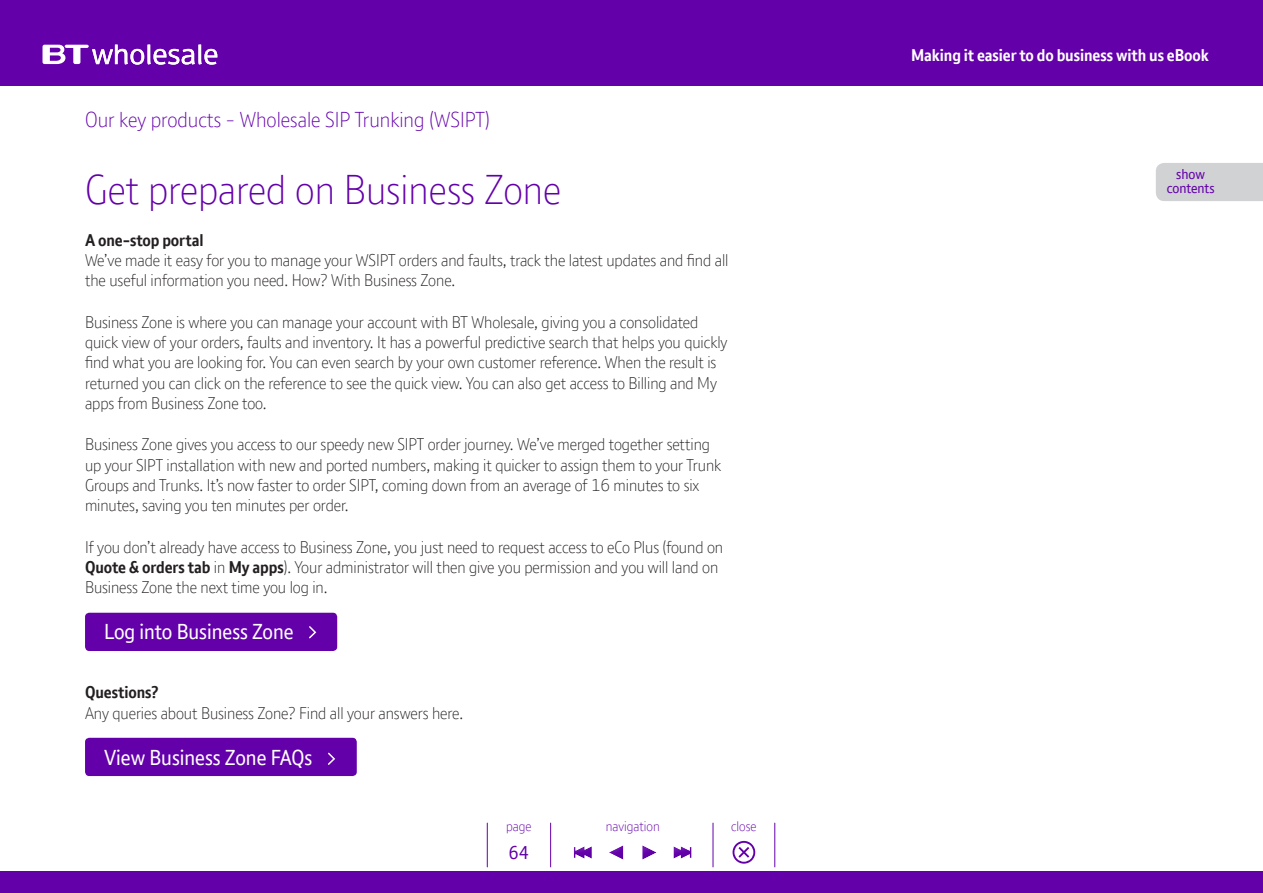
<style>
.page{position:relative;width:1263px;height:893px;background:#fff}
.page>*{position:absolute;margin:0;border:0;box-sizing:border-box;transform-origin:0 0}
.t1{font:300 40.5px "BT Font";color:#6400aa}
.t2{font:300 21px "BT Font";color:#6400aa}
.t3{font:21px "BT Font";color:#fff}
.t4{font:18px "BT Font";color:#6400aa}
.t5{font:300 16.5px/20.2px "BT Font";letter-spacing:-.005em;color:#231f20}
.t6{font:700 16.5px "BT Font";letter-spacing:-.005em;color:#fff}
.t7{font:700 16.5px "BT Font";letter-spacing:-.005em;color:#231f20}
.t8{font:13.8px/13.8px "BT Font";color:#6400aa;text-align:center}
.t9{font:300 13.5px "BT Font";color:#6400aa}
.s1{font-weight:700}
</style>
<div class="page">
<div style="left:85px;top:613px;width:252px;height:38px;background:#6400aa;border-radius:4px"></div>
<svg style="left:309px;top:626px;width:8px;height:13px"></svg>
<div style="left:85px;top:738px;width:272px;height:38px;background:#6400aa;border-radius:4px"></div>
<svg style="left:328px;top:752px;width:8px;height:13px"></svg>
<div style="left:0;top:872px;width:1263px;height:21px;background:#6400aa"></div>
<div style="left:0;top:0;width:1263px;height:85px;background:#6400aa"></div>
<svg style="left:43px;top:45px;width:174px;height:20px"></svg>
<svg style="left:732px;top:841px;width:24px;height:23px"></svg>
<div style="left:668px;top:844px;width:31px;height:22px;background:#103d8c;opacity:.75"></div>
<div style="left:568px;top:844px;width:31px;height:22px;background:#103d8c;opacity:.75"></div>
<div style="left:636px;top:848px;width:27px;height:19px;background:#103d8c;opacity:.75"></div>
<div style="left:605px;top:843px;width:27px;height:24px;background:#103d8c;opacity:.75"></div>
<hr style="left:713px;top:823px;width:1px;height:44px;background:#6400aa">
<hr style="left:487px;top:823px;width:1px;height:44px;background:#6400aa">
<hr style="left:774px;top:823px;width:1px;height:44px;background:#6400aa">
<hr style="left:550px;top:823px;width:1px;height:44px;background:#6400aa">
<div style="left:1156px;top:163px;width:107px;height:38px;background:#d1d2d4"></div>
<p class="t2" style="left:85px;top:106px;width:407px">Our key products - Wholesale SIP Trunking (WSIPT)</p>
<h1 class="t1" style="left:85px;top:164px;width:478px">Get prepared on Business Zone</h1>
<p class="t7" style="left:85px;top:229px;width:120px">A one-stop portal</p>
<p class="t5" style="left:85px;top:250px;width:645px">We’ve made it easy for you to manage your WSIPT orders and faults, track the latest updates and find all the useful information you need. How? With Business Zone.</p>
<p class="t5" style="left:85px;top:312px;width:644px">Business Zone is where you can manage your account with BT Wholesale, giving you a consolidated quick view of your orders, faults and inventory. It has a powerful predictive search that helps you quickly find what you are looking for. You can even search by your own customer reference. When the result is returned you can click on the reference to see the quick view. You can also get access to Billing and My apps from Business Zone too.</p>
<p class="t5" style="left:85px;top:434px;width:638px">Business Zone gives you access to our speedy new SIPT order journey. We’ve merged together setting up your SIPT installation with new and ported numbers, making it quicker to assign them to your Trunk Groups and Trunks. It’s now faster to order SIPT, coming down from an average of 16 minutes to six minutes, saving you ten minutes per order.</p>
<p class="t5" style="left:85px;top:536px;width:639px">If you don’t already have access to Business Zone, you just need to request access to eCo Plus (found on<br><span class="s1">Quote &amp; orders tab</span> in <span class="s1">My apps</span>). Your administrator will then give you permission and you will land on<br>Business Zone the next time you log in.</p>
<p class="t3" style="left:104px;top:617px;width:191px">Log into Business Zone</p>
<p class="t7" style="left:85px;top:682px;width:75px">Questions?</p>
<p class="t5" style="left:85px;top:702px;width:380px">Any queries about Business Zone? Find all your answers here.</p>
<p class="t3" style="left:104px;top:744px;width:210px">View Business Zone FAQs</p>
<p class="t9" style="left:506px;top:818px;width:27px">page</p>
<p class="t9" style="left:606px;top:818px;width:56px">navigation</p>
<p class="t9" style="left:731px;top:818px;width:27px">close</p>
<p class="t4" style="left:508px;top:841px;width:22px">64</p>
<p class="t6" style="left:911px;top:44px;width:299px">Making it easier to do business with us eBook</p>
<p class="t8" style="left:1167px;top:167px;width:49px">show contents</p>
</div>
